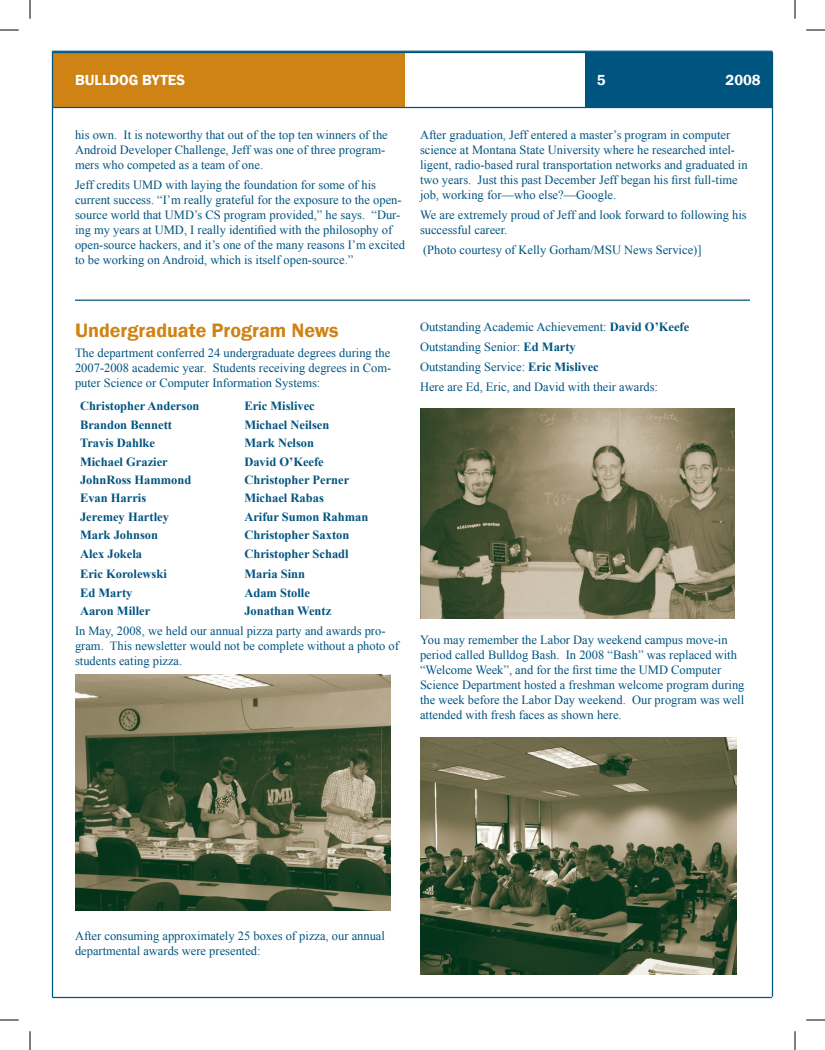
<style>
.page{position:relative;width:825px;height:1050px;background:#fff}
.page>*{position:absolute;margin:0;border:0;box-sizing:border-box;transform-origin:0 0}
.t1{font:600 20px "Franklin Gothic";color:#d08315}
.t2{font:600 15px "Franklin Gothic";color:#fff}
.t3{font:12.5px/15px "Times New Roman";color:#005480}
.t4{font:700 12.5px "Times New Roman";color:#005480}
.s1{font-weight:700}
</style>
<div class="page">
<div style="left:52px;top:52px;width:353px;height:56px;background:#d08315"></div>
<div style="left:585px;top:52px;width:187px;height:56px;background:#005480"></div>
<hr style="left:52px;top:52px;width:720px;height:1px;background:#005480">
<hr style="left:52px;top:107px;width:720px;height:1px;background:#005480">
<hr style="left:52px;top:51px;width:720px;height:1px;background:#005480">
<hr style="left:772px;top:52px;width:1px;height:945px;background:#005480">
<hr style="left:52px;top:51px;width:1px;height:947px;background:#005480">
<hr style="left:52px;top:997px;width:720px;height:1px;background:#005480">
<hr style="left:75px;top:300px;width:675px;height:1px;background:#005480">
<img style="left:75px;top:674px;width:316px;height:237px">
<img style="left:420px;top:409px;width:315px;height:210px">
<img style="left:420px;top:738px;width:316px;height:237px">
<svg style="left:0;top:29px;width:19px;height:2px"></svg>
<svg style="left:806px;top:29px;width:19px;height:2px"></svg>
<svg style="left:0;top:1019px;width:19px;height:2px"></svg>
<svg style="left:806px;top:1019px;width:19px;height:2px"></svg>
<svg style="left:29px;top:0;width:2px;height:19px"></svg>
<svg style="left:29px;top:1031px;width:2px;height:19px"></svg>
<svg style="left:794px;top:0;width:2px;height:19px"></svg>
<svg style="left:794px;top:1031px;width:2px;height:19px"></svg>
<p class="t2" style="left:75px;top:71px;width:112px">BULLDOG BYTES</p>
<p class="t2" style="left:597px;top:71px;width:10px">5</p>
<p class="t2" style="left:726px;top:71px;width:37px">2008</p>
<p class="t3" style="left:75px;top:127px;width:314px">his own. It is noteworthy that out of the top ten winners of the<br>Android Developer Challenge, Jeff was one of three program&shy;mers who competed as a team of one.</p>
<p class="t3" style="left:75px;top:177px;width:331px">Jeff credits UMD with laying the foundation for some of his current success. “I’m really grateful for the exposure to the open&shy;source world that UMD’s CS program provided,” he says. “Dur&shy;ing my years at UMD, I really identified with the philosophy of open-source hackers, and it’s one of the many reasons I’m excited to be working on Android, which is itself open-source.”</p>
<p class="t3" style="left:420px;top:127px;width:329px">After graduation, Jeff entered a master’s program in computer science at Montana State University where he researched intel&shy;ligent, radio-based rural transportation networks and graduated in two years. Just this past December Jeff began his first full-time job, working for—who else?—Google.</p>
<p class="t3" style="left:420px;top:207px;width:328px">We are extremely proud of Jeff and look forward to following his successful career.</p>
<p class="t3" style="left:423px;top:242px;width:280px">(Photo courtesy of Kelly Gorham/MSU News Service)]</p>
<h1 class="t1" style="left:75px;top:318px;width:265px">Undergraduate Program News</h1>
<p class="t3" style="left:75px;top:345px;width:318px;text-align:justify">The department conferred 24 undergraduate degrees during the 2007-2008 academic year. Students receiving degrees in Com&shy;puter Science or Computer Information Systems:</p>
<p class="t4" style="left:80px;top:397px;width:121px">Christopher Anderson</p>
<p class="t4" style="left:244px;top:397px;width:72px">Eric Mislivec</p>
<p class="t4" style="left:80px;top:416px;width:94px">Brandon Bennett</p>
<p class="t4" style="left:244px;top:416px;width:87px">Michael Neilsen</p>
<p class="t4" style="left:80px;top:434px;width:77px">Travis Dahlke</p>
<p class="t4" style="left:244px;top:434px;width:71px">Mark Nelson</p>
<p class="t4" style="left:80px;top:453px;width:89px">Michael Grazier</p>
<p class="t4" style="left:244px;top:453px;width:81px">David O’Keefe</p>
<p class="t4" style="left:80px;top:471px;width:113px">JohnRoss Hammond</p>
<p class="t4" style="left:244px;top:471px;width:106px">Christopher Perner</p>
<p class="t4" style="left:80px;top:490px;width:68px">Evan Harris</p>
<p class="t4" style="left:244px;top:490px;width:81px">Michael Rabas</p>
<p class="t4" style="left:80px;top:508px;width:90px">Jeremey Hartley</p>
<p class="t4" style="left:244px;top:508px;width:126px">Arifur Sumon Rahman</p>
<p class="t4" style="left:80px;top:527px;width:80px">Mark Johnson</p>
<p class="t4" style="left:244px;top:527px;width:106px">Christopher Saxton</p>
<p class="t4" style="left:80px;top:545px;width:64px">Alex Jokela</p>
<p class="t4" style="left:244px;top:545px;width:106px">Christopher Schadl</p>
<p class="t4" style="left:80px;top:565px;width:88px">Eric Korolewski</p>
<p class="t4" style="left:244px;top:565px;width:62px">Maria Sinn</p>
<p class="t4" style="left:80px;top:584px;width:54px">Ed Marty</p>
<p class="t4" style="left:244px;top:584px;width:67px">Adam Stolle</p>
<p class="t4" style="left:80px;top:602px;width:72px">Aaron Miller</p>
<p class="t4" style="left:244px;top:602px;width:88px">Jonathan Wentz</p>
<p class="t3" style="left:75px;top:623px;width:326px">In May, 2008, we held our annual pizza party and awards pro&shy;gram. This newsletter would not be complete without a photo of students eating pizza.</p>
<p class="t3" style="left:420px;top:317px;width:271px;line-height:20px">Outstanding Academic Achievement: <span class="s1">David O’Keefe </span>Outstanding Senior: <span class="s1">Ed Marty<br></span>Outstanding Service: <span class="s1">Eric Mislivec<br></span>Here are Ed, Eric, and David with their awards:</p>
<p class="t3" style="left:420px;top:632px;width:326px">You may remember the Labor Day weekend campus move-in period called Bulldog Bash. In 2008 “Bash” was replaced with “Welcome Week”, and for the first time the UMD Computer Science Department hosted a freshman welcome program during the week before the Labor Day weekend. Our program was well attended with fresh faces as shown here.</p>
<p class="t3" style="left:75px;top:928px;width:312px">After consuming approximately 25 boxes of pizza, our annual departmental awards were presented:</p>
</div>
